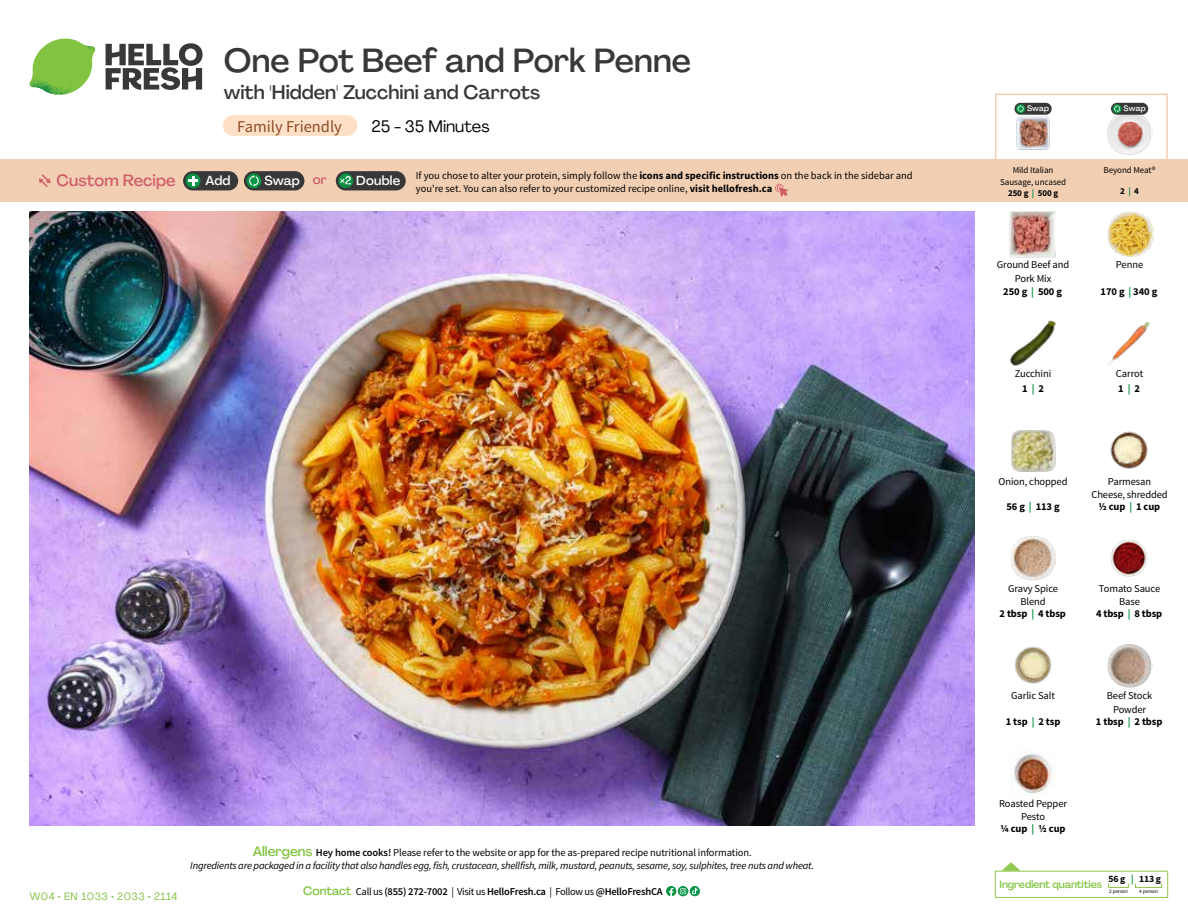
<style>
.page{position:relative;width:1188px;height:918px;background:#fff}
.page>*{position:absolute;margin:0;border:0;box-sizing:border-box;transform-origin:0 0}
.t1{font:500 33px "Agrandir";color:#383839}
.t2{font:500 19.5px "Agrandir";color:#383839}
.t3{font:16.5px "Source Sans Pro";color:#8e4b25}
.t4{font:16.5px "Agrandir";color:#000}
.t5{font:500 16.2px "Agrandir";color:#d15f6a}
.t6{font:500 12.9px "Agrandir";letter-spacing:.015em;color:#fff}
.t7{font:10.5px/13.5px "Source Sans Pro";letter-spacing:-.01em;color:#000;text-align:center}
.t8{font:italic 10.5px/13.5px "Source Sans Pro";letter-spacing:-.02em;color:#000;text-align:center}
.t9{font:700 10.5px "Source Sans Pro";letter-spacing:-.01em;color:#000}
.t10{font:600 10.5px "Source Sans Pro";letter-spacing:-.02em;color:#000}
.t11{font:500 10.5px "Agrandir";letter-spacing:-.01em;color:#82c341}
.t12{font:10.5px "Agrandir";letter-spacing:.05em;color:#82c341}
.t13{font:700 9.6px "Source Sans Pro";color:#000}
.t14{font:9px/11.6px "Source Sans Pro";letter-spacing:-.01em;color:#000;text-align:center}
.t15{font:700 9px "Source Sans Pro";color:#000}
.t16{font:500 7.95px "Agrandir";letter-spacing:.01em;color:#fff}
.t17{font:5.25px "Source Sans Pro";letter-spacing:-.01em;color:#000}
.s1{color:#d15f6a}
.s2{font-weight:700}
.s3{font-family:"Agrandir";font-weight:500;font-style:normal;font-size:13.5px;color:#82c341}
.s4{font-weight:600;font-style:normal}
.s5{font-style:normal}
.s6{font-family:"Agrandir";font-weight:500;font-size:12px;color:#82c341}
.s7{font-weight:400}
.s8{font-weight:700;color:#0b9446}
.s9{color:#0b9446}
</style>
<div class="page">
<svg style="left:106px;top:43px;width:97px;height:47px"></svg>
<svg style="left:34px;top:39px;width:59px;height:38px"></svg>
<img style="left:65px;top:39px;width:30px;height:25px">
<img style="left:33px;top:60px;width:56px;height:10px">
<img style="left:29px;top:64px;width:58px;height:31px">
<img style="left:64px;top:70px;width:25px;height:24px">
<img style="left:30px;top:211px;width:945px;height:615px">
<svg style="left:690px;top:886px;width:10px;height:10px"></svg>
<svg style="left:666px;top:886px;width:32px;height:10px"></svg>
<svg style="left:1002px;top:862px;width:19px;height:9px"></svg>
<div style="left:995px;top:871px;width:173px;height:27px;border:1px solid #91c84e"></div>
<div style="left:1108px;top:883px;width:21px;height:5px;border:1px solid #91c84e"></div>
<div style="left:1135px;top:883px;width:27px;height:5px;border:1px solid #91c84e"></div>
<img style="left:1011px;top:321px;width:45px;height:45px">
<img style="left:1108px;top:322px;width:43px;height:43px">
<img style="left:1011px;top:430px;width:45px;height:42px">
<img style="left:1110px;top:431px;width:38px;height:38px">
<img style="left:1011px;top:536px;width:45px;height:45px">
<img style="left:1110px;top:539px;width:38px;height:38px">
<img style="left:1014px;top:646px;width:38px;height:38px">
<img style="left:1012px;top:750px;width:43px;height:45px">
<img style="left:1108px;top:211px;width:45px;height:46px">
<img style="left:1010px;top:212px;width:45px;height:45px">
<img style="left:1107px;top:644px;width:45px;height:44px">
<div style="left:0;top:160px;width:1188px;height:42px;background:#f2cfb3"></div>
<svg style="left:39px;top:174px;width:12px;height:13px"></svg>
<div style="left:336px;top:171px;width:70px;height:19px;background:#383839;border-radius:10px"></div>
<svg style="left:338px;top:173px;width:15px;height:15px"></svg>
<div style="left:341px;top:180px;width:11px;height:11px;background:#000;opacity:.35"></div>
<svg style="left:339px;top:176px;width:12px;height:8px"></svg>
<div style="left:244px;top:171px;width:60px;height:19px;background:#383839;border-radius:10px"></div>
<div style="left:247px;top:173px;width:14px;height:15px;background:#0b9446;border-radius:50%"></div>
<svg style="left:249px;top:175px;width:10px;height:12px"></svg>
<div style="left:183px;top:171px;width:55px;height:19px;background:#383839;border-radius:10px"></div>
<div style="left:186px;top:173px;width:14px;height:15px;background:#0b9446;border-radius:50%"></div>
<svg style="left:188px;top:176px;width:10px;height:10px"></svg>
<svg style="left:775px;top:183px;width:13px;height:14px"></svg>
<div style="left:995px;top:94px;width:173px;height:69px;border:2px solid #f2cfb3"></div>
<img style="left:1107px;top:111px;width:45px;height:44px">
<img style="left:1016px;top:116px;width:34px;height:34px">
<div style="left:1111px;top:103px;width:37px;height:12px;background:#383839;border-radius:6px"></div>
<svg style="left:1113px;top:104px;width:9px;height:9px"></svg>
<svg style="left:1114px;top:105px;width:6px;height:7px"></svg>
<div style="left:1014px;top:103px;width:38px;height:12px;background:#383839;border-radius:6px"></div>
<svg style="left:1016px;top:104px;width:9px;height:9px"></svg>
<svg style="left:1018px;top:105px;width:6px;height:7px"></svg>
<div style="left:223px;top:115px;width:134px;height:21px;background:#fee0c6;border-radius:10px"></div>
<h3 class="t5" style="left:56px;top:170px;width:121px">Custom Recipe</h3>
<h1 class="t1" style="left:224px;top:40px;width:469px">One Pot Beef and Pork Penne</h1>
<h2 class="t2" style="left:224px;top:80px;width:318px">with 'Hidden' Zucchini and Carrots</h2>
<h3 class="t4" style="left:372px;top:116px;width:119px">25 - 35 Minutes</h3>
<h3 class="t3" style="left:237px;top:116px;width:106px">Family Friendly</h3>
<p class="t6" style="left:205px;top:172px;width:27px">Add</p>
<p class="t6" style="left:264px;top:172px;width:64px">Swap <span class="s1">or</span></p>
<p class="t6" style="left:356px;top:172px;width:45px">Double</p>
<p class="t7" style="left:416px;top:168px;width:498px">If you chose to alter your protein, simply follow the <span class="s2">icons and specific instructions</span> on the back in the sidebar and</p>
<p class="t7" style="left:416px;top:182px;width:358px">you're set. You can also refer to your customized recipe online, <span class="s2">visit hellofresh.ca</span></p>
<p class="t12" style="left:30px;top:890px;width:149px">W04 • EN 1033 • 2033 • 2114</p>
<p class="t8" style="left:190px;top:846px;width:625px"><span class="s3">Allergens</span> <span class="s4">Hey home cooks!</span> <span class="s5">Please refer to the website or app for the as-prepared recipe nutritional information.<br></span>Ingredients are packaged in a facility that also handles egg, fish, crustacean, shellfish, milk, mustard, peanuts, sesame, soy, sulphites, tree nuts and wheat.</p>
<p class="t10" style="left:303px;top:885px;width:361px"><span class="s6">Contact</span> <span class="s7">Call us</span> (855) 272-7002 <span class="s7">| Visit us</span> HelloFresh.ca <span class="s7">| Follow us</span> @HelloFreshCA</p>
<p class="t16" style="left:1027px;top:104px;width:24px">Swap</p>
<p class="t16" style="left:1124px;top:104px;width:24px">Swap</p>
<p class="t14" style="left:1000px;top:164px;width:67px">Mild Italian<br>Sausage, uncased<br><span class="s2">250 g</span> <span class="s8">|</span> <span class="s2">500 g</span></p>
<p class="t7" style="left:997px;top:258px;width:74px">Ground Beef and<br>Pork Mix<br><span class="s2">250 g</span> <span class="s8">|</span> <span class="s2">500 g</span></p>
<p class="t14" style="left:1104px;top:164px;width:54px">Beyond Meat®</p>
<p class="t15" style="left:1120px;top:185px;width:20px">2 <span class="s9">|</span> 4</p>
<p class="t7" style="left:1116px;top:258px;width:29px">Penne</p>
<p class="t9" style="left:1101px;top:285px;width:58px">170 g <span class="s9">|</span> 340 g</p>
<p class="t7" style="left:1015px;top:366px;width:38px;line-height:14.9px">Zucchini<br><span class="s2">1</span> <span class="s8">|</span> <span class="s2">2</span></p>
<p class="t7" style="left:1116px;top:366px;width:29px;line-height:14.9px;text-align:left">Carrot<br><span class="s2">1</span> <span class="s8">|</span> <span class="s2">2</span></p>
<p class="t7" style="left:999px;top:474px;width:70px">Onion, chopped</p>
<p class="t9" style="left:1006px;top:500px;width:55px">56 g <span class="s9">|</span> 113 g</p>
<p class="t7" style="left:1091px;top:474px;width:78px">Parmesan<br>Cheese, shredded</p>
<p class="t9" style="left:1098px;top:500px;width:64px">1/2 cup <span class="s9">|</span> 1 cup</p>
<p class="t7" style="left:1008px;top:582px;width:51px">Gravy Spice<br>Blend</p>
<p class="t9" style="left:1000px;top:607px;width:68px">2 tbsp <span class="s9">|</span> 4 tbsp</p>
<p class="t7" style="left:1011px;top:689px;width:45px">Garlic Salt</p>
<p class="t9" style="left:1006px;top:715px;width:56px">1 tsp <span class="s9">|</span> 2 tsp</p>
<p class="t7" style="left:999px;top:797px;width:70px">Roasted Pepper<br>Pesto</p>
<p class="t9" style="left:1000px;top:822px;width:67px">1/4 cup <span class="s9">|</span> 1/2 cup</p>
<p class="t7" style="left:1099px;top:582px;width:63px">Tomato Sauce<br>Base</p>
<p class="t9" style="left:1096px;top:607px;width:68px">4 tbsp <span class="s9">|</span> 8 tbsp</p>
<p class="t7" style="left:1107px;top:689px;width:47px">Beef Stock<br>Powder</p>
<p class="t9" style="left:1096px;top:715px;width:68px">1 tbsp <span class="s9">|</span> 2 tbsp</p>
<p class="t13" style="left:1108px;top:873px;width:54px">56 g <span class="s9">|</span> 113 g</p>
<p class="t17" style="left:1109px;top:888px;width:20px">2 person</p>
<p class="t17" style="left:1139px;top:888px;width:20px">4 person</p>
<p class="t11" style="left:1000px;top:878px;width:104px">Ingredient quantities</p>
</div>
